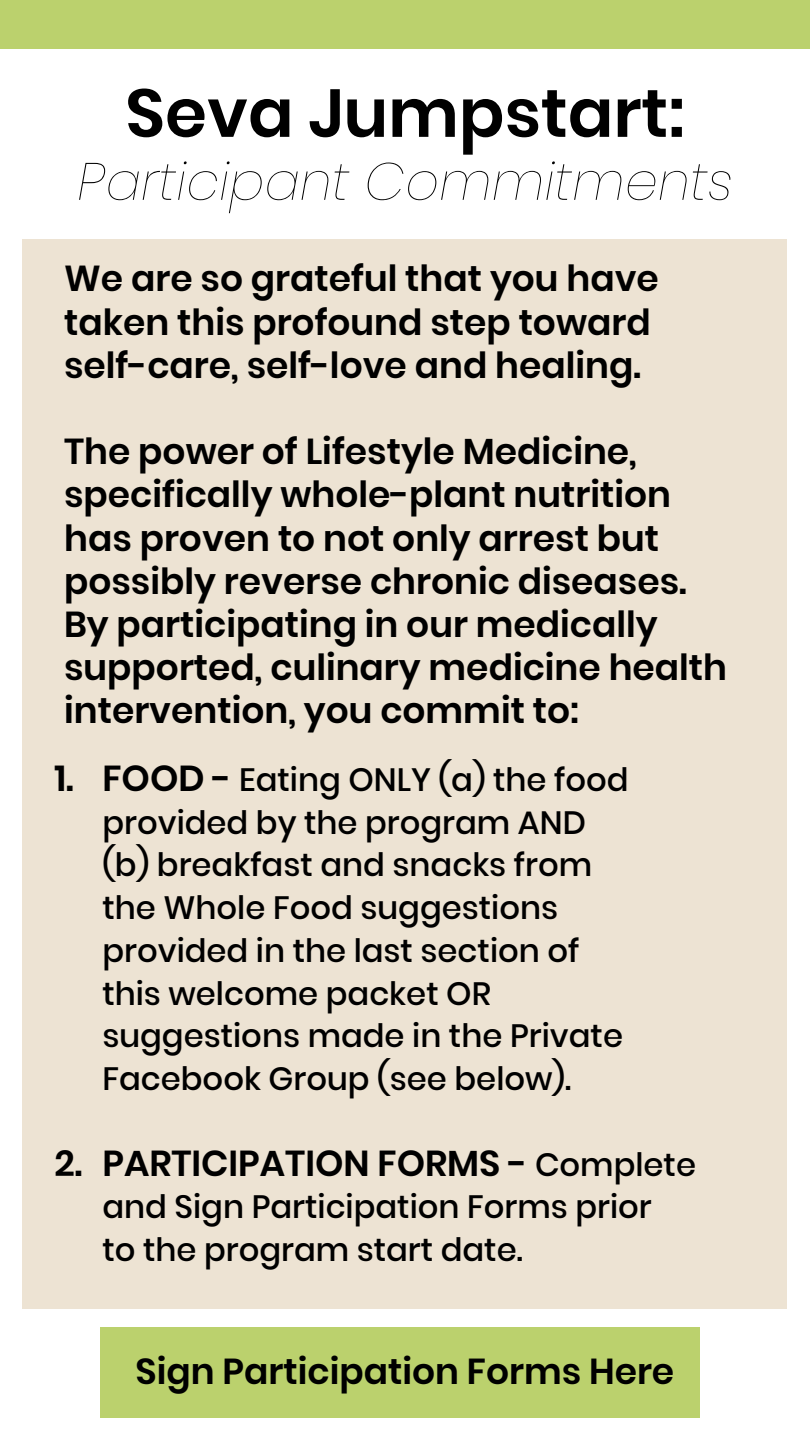
<style>
.page{position:relative;width:810px;height:1440px;background:#fff}
.page>*{position:absolute;margin:0;border:0;box-sizing:border-box;transform-origin:0 0}
.t1{font:600 67.5px "Poppins";color:#000}
.t2{font:italic 100 52.5px "Poppins";color:#000}
.t3{font:600 36px/43.2px "Poppins";color:#000}
.t4{font:500 32.25px/42.8px "Poppins";color:#000}
.s1{font-weight:600;font-size:36px}
.s2{font-weight:500;font-size:32.25px}
</style>
<div class="page">
<div style="left:100px;top:1328px;width:600px;height:90px;background:#bbd16d"></div>
<div style="left:22px;top:239px;width:766px;height:1070px;background:#ede3d3"></div>
<div style="left:0;top:0;width:810px;height:49px;background:#bbd16d"></div>
<h1 class="t1" style="left:125px;top:74px;width:561px">Seva Jumpstart:</h1>
<h2 class="t2" style="left:78px;top:151px;width:656px">Participant Commitments</h2>
<p class="t3" style="left:64px;top:257px;width:596px">We are so grateful that you have taken this profound step toward self-care, self-love and healing.</p>
<p class="t3" style="left:64px;top:430px;width:665px">The power of Lifestyle Medicine, specifically whole-plant nutrition has proven to not only arrest but possibly reverse chronic diseases.<br>By participating in our medically supported, culinary medicine health intervention, you commit to:</p>
<p class="t3" style="left:54px;top:757px;width:21px">1.</p>
<p class="t3" style="left:54px;top:1142px;width:29px">2.</p>
<p class="t4" style="left:102px;top:758px;width:528px"><span class="s1">FOOD -</span> Eating ONLY (a) the food provided by the program AND (b) breakfast and snacks from the Whole Food suggestions provided in the last section of this welcome packet OR suggestions made in the Private<br>Facebook Group (see below).</p>
<p class="t3" style="left:102px;top:1142px;width:595px">PARTICIPATION FORMS - <span class="s2">Complete</span></p>
<p class="t4" style="left:102px;top:1186px;width:551px">and Sign Participation Forms prior to the program start date.</p>
<p class="t3" style="left:136px;top:1350px;width:540px">Sign Participation Forms Here</p>
</div>
